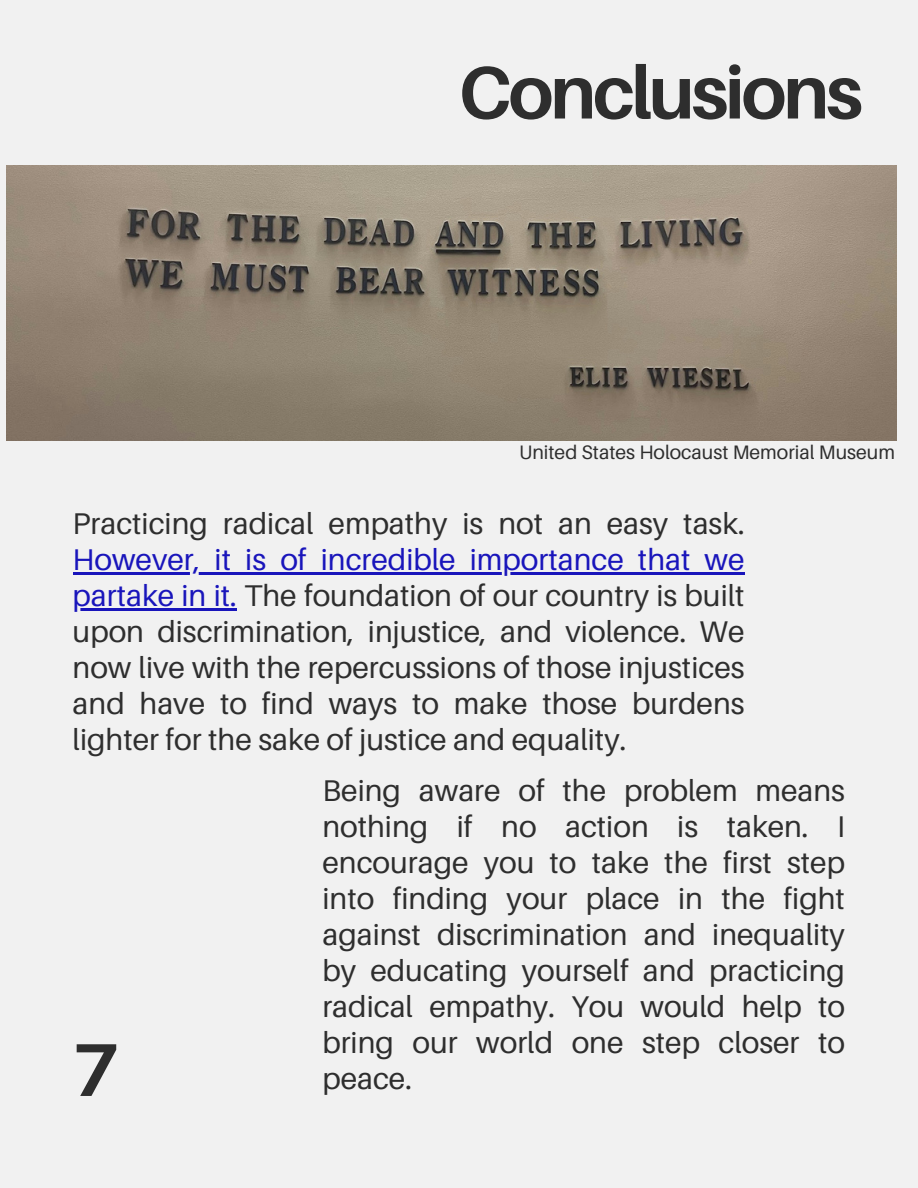
<style>
.page{position:relative;width:918px;height:1188px;background:#f1f1f1}
.page>*{position:absolute;margin:0;border:0;box-sizing:border-box;transform-origin:0 0}
.t1{font:700 74.85px "Aileron";color:#2e2e2e}
.t2{font:700 74.25px "Aileron";letter-spacing:-.045em;color:#2e2e2e}
.t3{font:30px/36px "Aileron";color:#2e2e2e;text-align:justify}
.t4{font:19.5px "Aileron";color:#2e2e2e}
.s1{color:#1915bb}
</style>
<div class="page">
<img style="left:6px;top:165px;width:890px;height:276px">
<hr style="left:73px;top:572px;width:672px;height:2px;background:#1915bb">
<hr style="left:73px;top:608px;width:164px;height:2px;background:#1915bb">
<h2 class="t2" style="left:458px;top:46px;width:406px">Conclusions</h2>
<p class="t4" style="left:519px;top:440px;width:378px">United States Holocaust Memorial Museum</p>
<p class="t3" style="left:73px;top:505px;width:673px">Practicing radical empathy is not an easy task.</p>
<p class="t3" style="left:73px;top:541px;width:673px"><span class="s1">However, it is of incredible importance that we partake in it.</span> The foundation of our country is built upon discrimination, injustice, and violence. We now live with the repercussions of those injustices and have to find ways to make those burdens lighter for the sake of justice and equality.</p>
<p class="t3" style="left:322px;top:772px;width:524px">Being aware of the problem means nothing if no action is taken. I encourage you to take the first step into finding your place in the fight against discrimination and inequality by educating yourself and practicing radical empathy. You would help to bring our world one step closer to peace.</p>
<h1 class="t1" style="left:73px;top:1023px;width:48px">7</h1>
</div>
